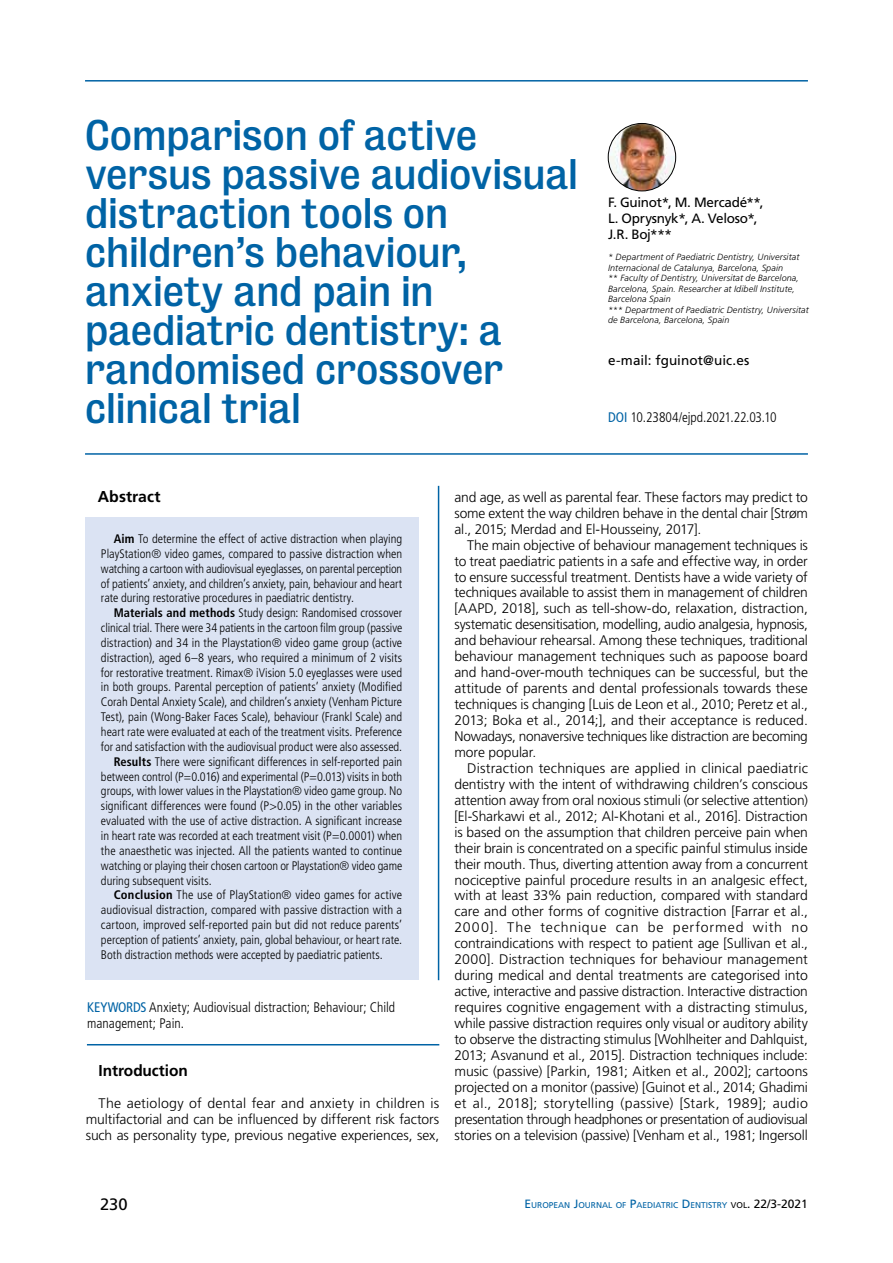
<style>
.page{position:relative;width:893px;height:1263px;background:#fff}
.page>*{position:absolute;margin:0;border:0;box-sizing:border-box;transform-origin:0 0}
.t1{font:39px/39px "Bureau Grotesque Five Three";letter-spacing:-.005em;color:#0063a5}
.t2{font:16.5px "Frutiger LT Std";color:#000}
.t3{font:700 15.75px "Frutiger LT Std";letter-spacing:-.005em;color:#000}
.t4{font:300 13.8px/15.9px "Frutiger LT Std";letter-spacing:-.01em;color:#000;text-align:justify}
.t5{font:300 condensed 13.8px/15.9px "Frutiger LT Std";letter-spacing:.005em;color:#000}
.t6{font:13.5px/16.2px "Frutiger LT Std";letter-spacing:-.015em;color:#000}
.t7{font:13.5px "Frutiger LT Std";letter-spacing:.005em;color:#000}
.t8{font:300 condensed 12.3px/14.9px "Frutiger LT Std";color:#000;text-align:justify}
.t9{font:italic 300 9px/10.5px "Frutiger LT Std";letter-spacing:.015em;color:#000}
.t10{font:8.4px "Frutiger LT Std";color:#0063a5}
.s1{font-weight:400;color:#0063a5}
.s2{font-weight:700}
.s3{font-size:12px}
.s4{color:#000}
.s5{font-size:12px;color:#000}
</style>
<div class="page">
<hr style="left:85px;top:80px;width:723px;height:2px;background:#0063a5">
<hr style="left:85px;top:453px;width:723px;height:2px;background:#0063a5">
<hr style="left:438px;top:486px;width:1px;height:494px;background:#0063a5">
<div style="left:85px;top:518px;width:333px;height:462px;background:#dbe3f3"></div>
<img style="left:608px;top:123px;width:68px;height:68px;border-radius:34px">
<div style="left:608px;top:123px;width:68px;height:68px;border:1px solid #000;border-radius:50%"></div>
<hr style="left:87px;top:1044px;width:352px;height:1px;background:#0063a5">
<h1 class="t1" style="left:85px;top:116px;width:495px">Comparison of active versus passive audiovisual distraction tools on children’s behaviour, anxiety and pain in paediatric dentistry: a randomised crossover clinical trial</h1>
<p class="t6" style="left:608px;top:194px;width:157px">F. Guinot*, M. Mercadé**,<br>L. Oprysnyk*, A. Veloso*,<br>J.R. Boj***</p>
<p class="t9" style="left:608px;top:252px;width:202px">* Department of Paediatric Dentistry, Universitat Internacional de Catalunya, Barcelona, Spain<br>** Faculty of Dentistry, Universitat de Barcelona, Barcelona, Spain. Researcher at Idibell Institute, Barcelona Spain<br>*** Department of Paediatric Dentistry, Universitat de Barcelona, Barcelona, Spain</p>
<p class="t7" style="left:608px;top:353px;width:143px">e-mail: fguinot@uic.es</p>
<p class="t5" style="left:608px;top:409px;width:170px"><span class="s1">DOI</span> 10.23804/ejpd.2021.22.03.10</p>
<p class="t3" style="left:98px;top:487px;width:64px">Abstract</p>
<p class="t8" style="left:101px;top:531px;width:303px;text-indent:13px"><span class="s2">Aim</span> To determine the effect of active distraction when playing PlayStation® video games, compared to passive distraction when watching a cartoon with audiovisual eyeglasses, on parental perception of patients’ anxiety, and children’s anxiety, pain, behaviour and heart rate during restorative procedures in paediatric dentistry.</p>
<p class="t8" style="left:114px;top:606px;width:290px"><span class="s2">Materials and methods</span> Study design: Randomised crossover</p>
<p class="t8" style="left:101px;top:621px;width:303px">clinical trial. There were 34 patients in the cartoon film group (passive</p>
<p class="t8" style="left:101px;top:635px;width:303px">distraction) and 34 in the Playstation® video game group (active</p>
<p class="t8" style="left:101px;top:650px;width:303px">distraction), aged 6–8 years, who required a minimum of 2 visits</p>
<p class="t8" style="left:101px;top:665px;width:303px">for restorative treatment. Rimax® iVision 5.0 eyeglasses were used</p>
<p class="t8" style="left:101px;top:680px;width:303px">in both groups. Parental perception of patients’ anxiety (Modified</p>
<p class="t8" style="left:101px;top:695px;width:303px">Corah Dental Anxiety Scale), and children’s anxiety (Venham Picture</p>
<p class="t8" style="left:101px;top:710px;width:303px">Test), pain (Wong-Baker Faces Scale), behaviour (Frankl Scale) and</p>
<p class="t8" style="left:101px;top:724px;width:303px">heart rate were evaluated at each of the treatment visits. Preference</p>
<p class="t8" style="left:101px;top:739px;width:303px">for and satisfaction with the audiovisual product were also assessed.</p>
<p class="t8" style="left:114px;top:754px;width:290px"><span class="s2">Results</span> There were significant differences in self-reported pain</p>
<p class="t8" style="left:101px;top:769px;width:303px">between control (P=0.016) and experimental (P=0.013) visits in both</p>
<p class="t8" style="left:101px;top:784px;width:303px">groups, with lower values in the Playstation® video game group. No</p>
<p class="t8" style="left:101px;top:799px;width:303px">significant differences were found (P&gt;0.05) in the other variables</p>
<p class="t8" style="left:101px;top:814px;width:303px">evaluated with the use of active distraction. A significant increase</p>
<p class="t8" style="left:101px;top:828px;width:303px">in heart rate was recorded at each treatment visit (P=0.0001) when</p>
<p class="t8" style="left:101px;top:843px;width:303px">the anaesthetic was injected. All the patients wanted to continue</p>
<p class="t8" style="left:101px;top:858px;width:303px">watching or playing their chosen cartoon or Playstation® video game</p>
<p class="t8" style="left:101px;top:873px;width:112px">during subsequent visits.</p>
<p class="t8" style="left:114px;top:888px;width:290px"><span class="s2">Conclusion</span> The use of PlayStation® video games for active</p>
<p class="t8" style="left:101px;top:903px;width:303px">audiovisual distraction, compared with passive distraction with a</p>
<p class="t8" style="left:101px;top:918px;width:303px">cartoon, improved self-reported pain but did not reduce parents’</p>
<p class="t8" style="left:101px;top:932px;width:303px">perception of patients’ anxiety, pain, global behaviour, or heart rate.</p>
<p class="t8" style="left:101px;top:947px;width:283px">Both distraction methods were accepted by paediatric patients.</p>
<p class="t5" style="left:87px;top:999px;width:310px"><span class="s1">KEYWORDS</span> Anxiety; Audiovisual distraction; Behaviour; Child management; Pain.</p>
<p class="t3" style="left:99px;top:1061px;width:91px">Introduction</p>
<p class="t4" style="left:86px;top:1095px;width:355px;text-indent:13px">The aetiology of dental fear and anxiety in children is multifactorial and can be influenced by different risk factors such as personality type, previous negative experiences, sex,</p>
<p class="t4" style="left:454px;top:489px;width:355px">and age, as well as parental fear. These factors may predict to some extent the way children behave in the dental chair [Strøm al., 2015; Merdad and El-Housseiny, 2017].</p>
<p class="t4" style="left:454px;top:537px;width:355px;text-indent:13px">The main objective of behaviour management techniques is to treat paediatric patients in a safe and effective way, in order to ensure successful treatment. Dentists have a wide variety of techniques available to assist them in management of children [AAPD, 2018], such as tell-show-do, relaxation, distraction, systematic desensitisation, modelling, audio analgesia, hypnosis, and behaviour rehearsal. Among these techniques, traditional behaviour management techniques such as papoose board and hand-over-mouth techniques can be successful, but the attitude of parents and dental professionals towards these techniques is changing [Luis de Leon et al., 2010; Peretz et al., 2013; Boka et al., 2014;], and their acceptance is reduced.<br>Nowadays, nonaversive techniques like distraction are becoming more popular.</p>
<p class="t4" style="left:454px;top:760px;width:355px;text-indent:13px">Distraction techniques are applied in clinical paediatric dentistry with the intent of withdrawing children’s conscious attention away from oral noxious stimuli (or selective attention) [El-Sharkawi et al., 2012; Al-Khotani et al., 2016]. Distraction is based on the assumption that children perceive pain when their brain is concentrated on a specific painful stimulus inside their mouth. Thus, diverting attention away from a concurrent nociceptive painful procedure results in an analgesic effect, with at least 33% pain reduction, compared with standard care and other forms of cognitive distraction [Farrar et al., 2000]. The technique can be performed with no contraindications with respect to patient age [Sullivan et al., 2000]. Distraction techniques for behaviour management during medical and dental treatments are categorised into active, interactive and passive distraction. Interactive distraction requires cognitive engagement with a distracting stimulus, while passive distraction requires only visual or auditory ability to observe the distracting stimulus [Wohlheiter and Dahlquist, 2013; Asvanund et al., 2015]. Distraction techniques include: music (passive) [Parkin, 1981; Aitken et al., 2002]; cartoons projected on a monitor (passive) [Guinot et al., 2014; Ghadimi et al., 2018]; storytelling (passive) [Stark, 1989]; audio presentation through headphones or presentation of audiovisual stories on a television (passive) [Venham et al., 1981; Ingersoll</p>
<p class="t2" style="left:100px;top:1194px;width:29px">230</p>
<p class="t10" style="left:524px;top:1200px;width:285px"><span class="s3">E</span>UROPEAN <span class="s3">J</span>OURNAL OF <span class="s3">P</span>AE DIATRIC <span class="s3">D</span> E NTISTRY <span class="s4">VOL</span><span class="s5">. 22/3-2021</span></p>
</div>
